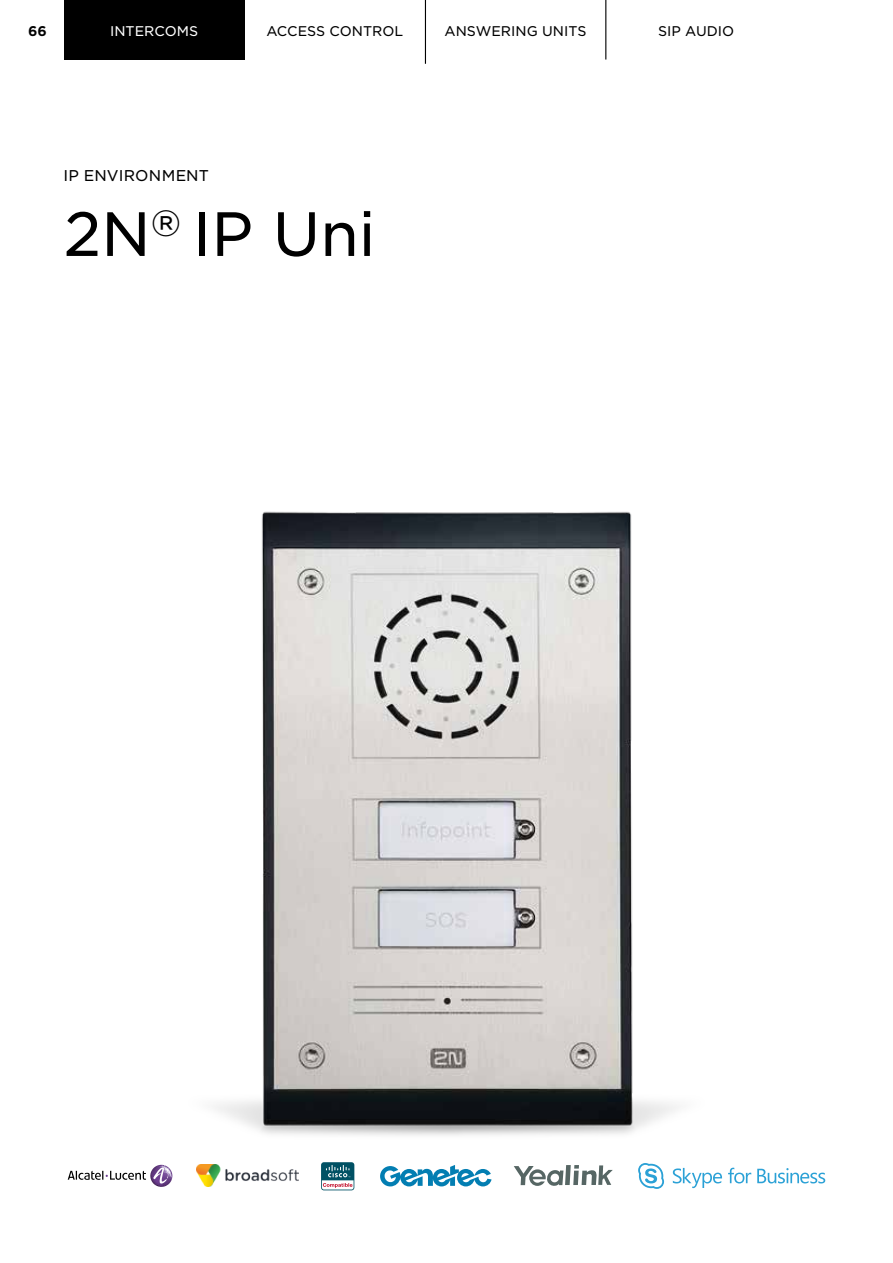
<style>
.page{position:relative;width:893px;height:1263px;background:#fff}
.page>*{position:absolute;margin:0;border:0;box-sizing:border-box;transform-origin:0 0}
.t1{font:60px "Gotham S Sm";letter-spacing:-.005em;color:#000}
.t2{font:15px "Gotham S Sm";letter-spacing:.01em;color:#000}
.t3{font:13.5px "Gotham S Sm";color:#000}
.t4{font:13.5px "Gotham S Sm";color:#fff}
.t5{font:700 13.5px "Gotham S Sm";color:#000}
</style>
<div class="page">
<hr style="left:605px;top:0;width:1px;height:60px;background:#000">
<div style="left:64px;top:0;width:180px;height:60px;background:#000"></div>
<hr style="left:425px;top:0;width:1px;height:64px;background:#000">
<img style="left:214px;top:511px;width:465px;height:625px">
<div style="left:321px;top:1162px;width:33px;height:28px;background:#005164;border-radius:3px"></div>
<svg style="left:322px;top:1165px;width:32px;height:24px"></svg>
<img style="left:196px;top:1165px;width:103px;height:22px">
<svg style="left:68px;top:1165px;width:104px;height:22px"></svg>
<svg style="left:638px;top:1163px;width:26px;height:26px"></svg>
<svg style="left:673px;top:1168px;width:49px;height:20px"></svg>
<svg style="left:728px;top:1168px;width:23px;height:15px"></svg>
<svg style="left:757px;top:1168px;width:68px;height:15px"></svg>
<svg style="left:380px;top:1165px;width:111px;height:21px"></svg>
<svg style="left:514px;top:1165px;width:99px;height:21px"></svg>
<p class="t5" style="left:28px;top:22px;width:20px">66</p>
<p class="t4" style="left:110px;top:22px;width:90px">INTERCOMS</p>
<p class="t3" style="left:266px;top:22px;width:138px">ACCESS CONTROL</p>
<p class="t3" style="left:445px;top:22px;width:143px">ANSWERING UNITS</p>
<p class="t3" style="left:658px;top:22px;width:78px">SIP AUDIO</p>
<p class="t2" style="left:63px;top:165px;width:147px">IP ENVIRONMENT</p>
<h1 class="t1" style="left:63px;top:194px;width:314px">2N<sup>®</sup> IP Uni</h1>
</div>
